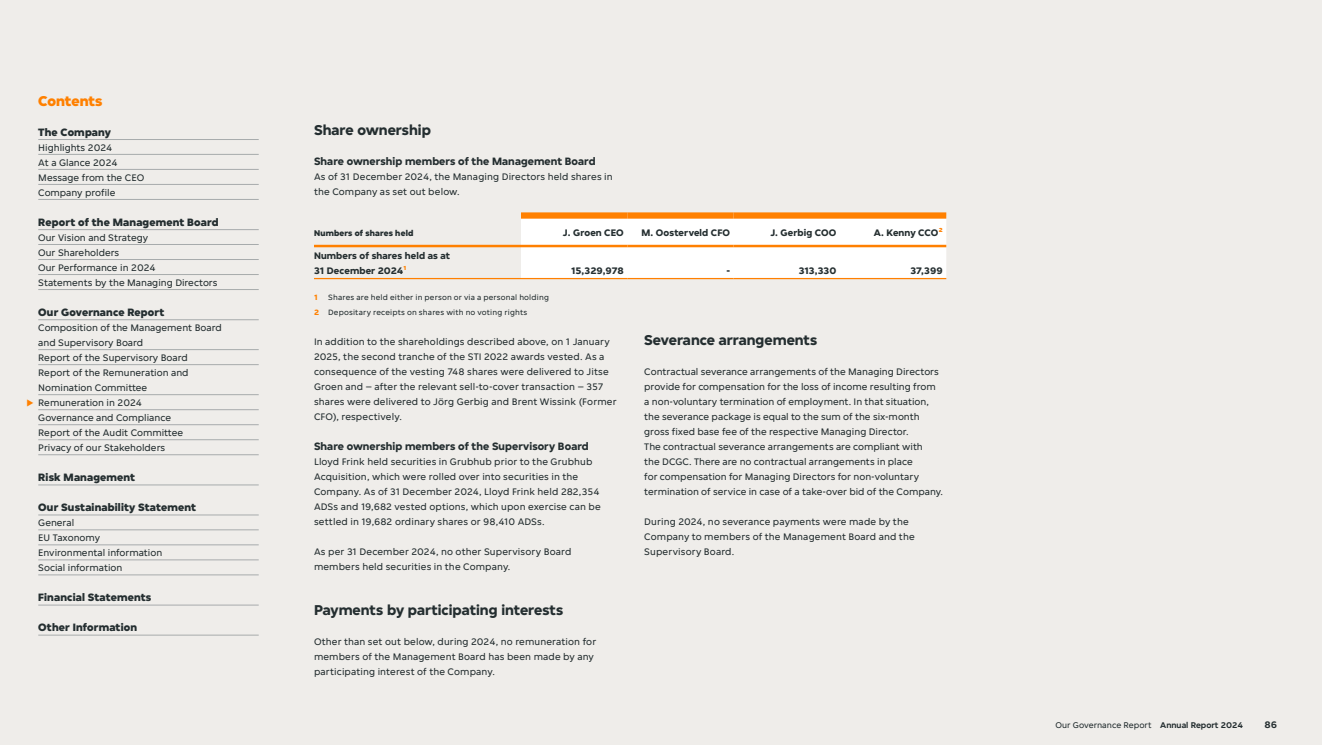
<style>
.page{position:relative;width:1322px;height:745px;background:#fff}
.page>*{position:absolute;margin:0;border:0;box-sizing:border-box;transform-origin:0 0}
.t1{font:800 15px "JET Sans VF2";color:#242e30}
.t2{font:800 15px "JET Sans VF2";color:#ff8000}
.t3{font:800 11.25px "JET Sans VF2";letter-spacing:.01em;color:#242e30}
.Body{font:800 10px/15px "JET Sans VF2";color:#242e30}
.Table_-_Header_Cijfers_CY{font:800 10px "JET Sans VF2";letter-spacing:.01em;color:#242e30}
.Table_-_Body_Bold{font:800 10px/15px "JET Sans VF2";letter-spacing:.01em;color:#242e30}
.Table_-_Cijfers_Bold{font:800 10px "JET Sans VF2";letter-spacing:-.015em;color:#242e30}
.Table_-_Header_Small_Links{font:800 8.75px "JET Sans VF2";color:#242e30}
.Table_-_Header_Small_Links-2{font:800 8.75px "JET Sans VF2";letter-spacing:.025em;color:#242e30}
.Footnote{font:800 8.12px "JET Sans VF2";letter-spacing:.02em;color:#242e30}
.Footnote-2{font:800 8.12px "JET Sans VF2";color:#ff8000}
.s1{color:#ff8000}
</style>
<div class="page">
<div style="left:259px;top:0;width:1063px;height:744px;background:#efedea"></div>
<div style="left:521px;top:218px;width:425px;height:60px;background:#fff"></div>
<div style="left:521px;top:212px;width:106px;height:6px;background:#ff8000"></div>
<hr style="left:521px;top:244px;width:106px;height:3px;background:#ff8000">
<div style="left:627px;top:212px;width:106px;height:6px;background:#ff8000"></div>
<div style="left:733px;top:212px;width:107px;height:6px;background:#ff8000"></div>
<div style="left:840px;top:212px;width:106px;height:6px;background:#ff8000"></div>
<hr style="left:627px;top:244px;width:106px;height:3px;background:#ff8000">
<hr style="left:733px;top:244px;width:107px;height:3px;background:#ff8000">
<hr style="left:840px;top:244px;width:106px;height:3px;background:#ff8000">
<hr style="left:314px;top:244px;width:207px;height:3px;background:#ff8000">
<hr style="left:314px;top:278px;width:207px;height:1px;background:#ff8000">
<hr style="left:521px;top:278px;width:106px;height:1px;background:#ff8000">
<hr style="left:627px;top:278px;width:106px;height:1px;background:#ff8000">
<hr style="left:733px;top:278px;width:107px;height:1px;background:#ff8000">
<hr style="left:840px;top:278px;width:106px;height:1px;background:#ff8000">
<div style="left:0;top:0;width:269px;height:744px;background:#efedea"></div>
<hr style="left:38px;top:139px;width:221px;height:1px;background:#a7abac">
<hr style="left:38px;top:154px;width:221px;height:1px;background:#a7abac">
<hr style="left:38px;top:169px;width:221px;height:1px;background:#a7abac">
<hr style="left:38px;top:184px;width:221px;height:1px;background:#a7abac">
<hr style="left:38px;top:199px;width:221px;height:1px;background:#a7abac">
<hr style="left:38px;top:229px;width:221px;height:1px;background:#a7abac">
<hr style="left:38px;top:244px;width:221px;height:1px;background:#a7abac">
<hr style="left:38px;top:259px;width:221px;height:1px;background:#a7abac">
<hr style="left:38px;top:274px;width:221px;height:1px;background:#a7abac">
<hr style="left:38px;top:289px;width:221px;height:1px;background:#a7abac">
<hr style="left:38px;top:319px;width:221px;height:1px;background:#a7abac">
<hr style="left:38px;top:349px;width:221px;height:1px;background:#a7abac">
<hr style="left:38px;top:364px;width:221px;height:1px;background:#a7abac">
<hr style="left:38px;top:394px;width:221px;height:1px;background:#a7abac">
<hr style="left:38px;top:409px;width:221px;height:1px;background:#a7abac">
<hr style="left:38px;top:424px;width:221px;height:1px;background:#a7abac">
<hr style="left:38px;top:439px;width:221px;height:1px;background:#a7abac">
<hr style="left:38px;top:454px;width:221px;height:1px;background:#a7abac">
<hr style="left:38px;top:484px;width:221px;height:1px;background:#a7abac">
<hr style="left:38px;top:514px;width:221px;height:1px;background:#a7abac">
<hr style="left:38px;top:529px;width:221px;height:1px;background:#a7abac">
<hr style="left:38px;top:544px;width:221px;height:1px;background:#a7abac">
<hr style="left:38px;top:559px;width:221px;height:1px;background:#a7abac">
<hr style="left:38px;top:574px;width:221px;height:1px;background:#a7abac">
<hr style="left:38px;top:604px;width:221px;height:1px;background:#a7abac">
<hr style="left:38px;top:634px;width:221px;height:1px;background:#a7abac">
<h1 class="t2" style="left:38px;top:90px;width:66px">Contents</h1>
<p class="t3" style="left:38px;top:124px;width:74px">The Company</p>
<p class="Body" style="left:38px;top:140px;width:107px">Highlights 2024<br>At a Glance 2024<br>Message from the CEO<br>Company profile</p>
<p class="t3" style="left:38px;top:214px;width:182px">Report of the Management Board</p>
<p class="Body" style="left:38px;top:230px;width:181px">Our Vision and Strategy<br>Our Shareholders<br>Our Performance in 2024<br>Statements by the Managing Directors</p>
<p class="t3" style="left:38px;top:304px;width:128px">Our Governance Report</p>
<p class="Body" style="left:38px;top:320px;width:185px">Composition of the Management Board and Supervisory Board<br>Report of the Supervisory Board<br>Report of the Remuneration and<br>Nomination Committee<br>Remuneration in 2024<br>Governance and Compliance<br>Report of the Audit Committee<br>Privacy of our Stakeholders</p>
<p class="t3" style="left:38px;top:469px;width:98px">Risk Management</p>
<p class="t3" style="left:38px;top:499px;width:159px">Our Sustainability Statement</p>
<p class="Body" style="left:38px;top:515px;width:125px">General<br>EU Taxonomy<br>Environmental information<br>Social information</p>
<p class="t3" style="left:38px;top:589px;width:115px">Financial Statements</p>
<p class="t3" style="left:38px;top:619px;width:100px">Other Information</p>
<h3 class="t1" style="left:314px;top:120px;width:118px">Share ownership</h3>
<h4 class="t3" style="left:314px;top:153px;width:283px">Share ownership members of the Management Board</h4>
<p class="Body" style="left:314px;top:169px;width:300px">As of 31 December 2024, the Managing Directors held shares in the Company as set out below.</p>
<p class="Table_-_Header_Small_Links-2" style="left:314px;top:227px;width:101px">Numbers of shares held</p>
<p class="Table_-_Header_Cijfers_CY" style="left:563px;top:226px;width:62px">J. Groen CEO</p>
<p class="Table_-_Header_Cijfers_CY" style="left:641px;top:226px;width:90px">M. Oosterveld CFO</p>
<p class="Table_-_Header_Cijfers_CY" style="left:770px;top:226px;width:68px">J. Gerbig COO</p>
<p class="Table_-_Header_Cijfers_CY" style="left:873px;top:226px;width:71px">A. Kenny CCO<sup>2</sup></p>
<p class="Table_-_Body_Bold" style="left:314px;top:248px;width:137px">Numbers of shares held as at<br>31 December 2024<sup>1</sup></p>
<p class="Table_-_Cijfers_Bold" style="left:571px;top:263px;width:54px">15,329,978</p>
<p class="Table_-_Cijfers_Bold" style="left:726px;top:263px;width:5px">-</p>
<p class="Table_-_Cijfers_Bold" style="left:799px;top:263px;width:39px">313,330</p>
<p class="Table_-_Cijfers_Bold" style="left:910px;top:263px;width:34px">37,399</p>
<p class="Footnote-2" style="left:314px;top:291px;width:5px">1</p>
<p class="Footnote" style="left:328px;top:291px;width:222px">Shares are held either in person or via a personal holding</p>
<p class="Footnote" style="left:314px;top:306px;width:215px"><span class="s1">2</span> Depositary receipts on shares with no voting rights</p>
<p class="Body" style="left:314px;top:334px;width:304px">In addition to the shareholdings described above, on 1 January 2025, the second tranche of the STI 2022 awards vested. As a consequence of the vesting 748 shares were delivered to Jitse Groen and – after the relevant sell-to-cover transaction – 357 shares were delivered to Jörg Gerbig and Brent Wissink (Former CFO), respectively.</p>
<h4 class="t3" style="left:314px;top:438px;width:276px">Share ownership members of the Supervisory Board</h4>
<p class="Body" style="left:314px;top:454px;width:288px">Lloyd Frink held securities in Grubhub prior to the Grubhub Acquisition, which were rolled over into securities in the Company. As of 31 December 2024, Lloyd Frink held 282,354<br>ADSs and 19,682 vested options, which upon exercise can be settled in 19,682 ordinary shares or 98,410 ADSs.</p>
<p class="Body" style="left:314px;top:544px;width:259px">As per 31 December 2024, no other Supervisory Board members held securities in the Company.</p>
<h3 class="t1" style="left:314px;top:600px;width:251px">Payments by participating interests</h3>
<p class="Body" style="left:314px;top:634px;width:284px">Other than set out below, during 2024, no remuneration for members of the Management Board has been made by any participating interest of the Company.</p>
<h3 class="t1" style="left:644px;top:330px;width:175px">Severance arrangements</h3>
<p class="Body" style="left:644px;top:364px;width:300px">Contractual severance arrangements of the Managing Directors provide for compensation for the loss of income resulting from a non-voluntary termination of employment. In that situation, the severance package is equal to the sum of the six-month gross fixed base fee of the respective Managing Director.<br>The contractual severance arrangements are compliant with<br>the DCGC. There are no contractual arrangements in place<br>for compensation for Managing Directors for non-voluntary termination of service in case of a take-over bid of the Company.</p>
<p class="Body" style="left:644px;top:514px;width:272px">During 2024, no severance payments were made by the<br>Company to members of the Management Board and the<br>Supervisory Board.</p>
<p class="Table_-_Header_Small_Links" style="left:1055px;top:718px;width:189px">Our Governance Report Annual Report 2024</p>
<p class="Body" style="left:1264px;top:716px;width:14px">86</p>
</div>
